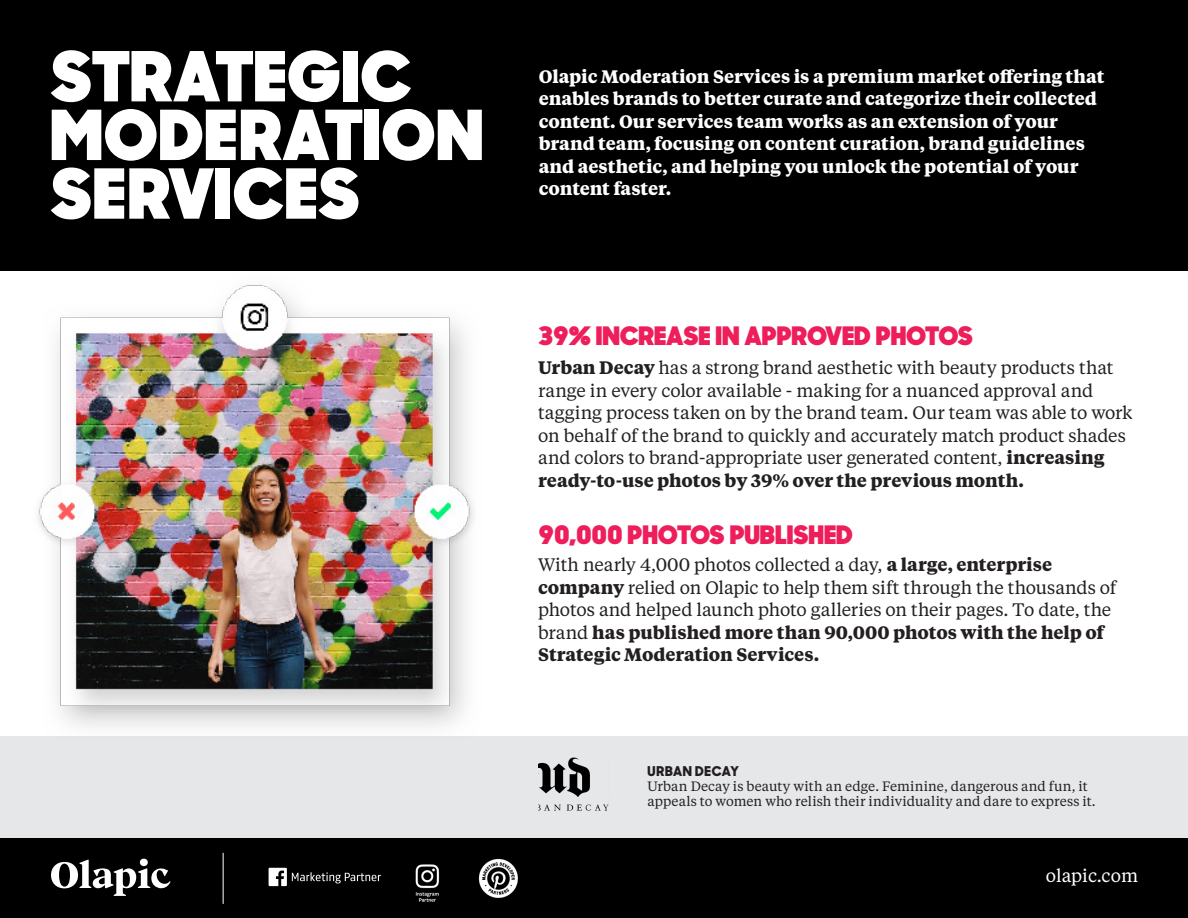
<style>
.page{position:relative;width:1188px;height:918px;background:#fff}
.page>*{position:absolute;margin:0;border:0;box-sizing:border-box;transform-origin:0 0}
.Sharp_X-Large{font:900 69px/58.7px "Sharp Sans No 1";letter-spacing:.03em;color:#fff}
.t1{font:900 25.5px "Sharp Sans No 1";letter-spacing:.02em;color:#ee1e5b}
.t2{font:18px/22.5px "Tiempos Text";letter-spacing:-.01em;color:#231f20}
.t3{font:700 18px/22.5px "Tiempos Text";letter-spacing:-.005em;color:#fff}
.t4{font:18px "Tiempos Text";color:#fff}
.t5{font:13.5px/15px "Tiempos Text";letter-spacing:.01em;color:#231f20}
.t6{font:800 13.5px "Sharp Sans No 1";letter-spacing:.045em;color:#231f20}
.s1{font-weight:700}
</style>
<div class="page">
<div style="left:0;top:737px;width:1188px;height:102px;background:#e6e7e9"></div>
<div style="left:0;top:0;width:1188px;height:270px;background:#000001"></div>
<div style="left:0;top:839px;width:1188px;height:79px;background:#000001"></div>
<svg style="left:51px;top:858px;width:120px;height:38px"></svg>
<img style="left:478px;top:858px;width:40px;height:40px">
<img style="left:415px;top:864px;width:25px;height:38px">
<svg style="left:269px;top:868px;width:112px;height:18px"></svg>
<hr style="left:223px;top:853px;width:1px;height:51px;background:#fff">
<img style="left:33px;top:270px;width:449px;height:467px">
<img style="left:538px;top:757px;width:71px;height:54px">
<p class="Sharp_X-Large" style="left:51px;top:45px;width:433px">STRATEGIC<br>MODERATION<br>SERVICES</p>
<p class="t3" style="left:539px;top:64px;width:567px">Olapic Moderation Services is a premium market offering that enables brands to better curate and categorize their collected content. Our services team works as an extension of your brand team, focusing on content curation, brand guidelines and aesthetic, and helping you unlock the potential of your content faster.</p>
<p class="t1" style="left:538px;top:317px;width:436px">39% INCREASE IN APPROVED PHOTOS</p>
<p class="t2" style="left:538px;top:356px;width:596px"><span class="s1">Urban Decay</span> has a strong brand aesthetic with beauty products that range in every color available - making for a nuanced approval and tagging process taken on by the brand team. Our team was able to work on behalf of the brand to quickly and accurately match product shades and colors to brand-appropriate user generated content, <span class="s1">increasing ready-to-use photos by 39% over the previous month.</span></p>
<p class="t1" style="left:539px;top:517px;width:315px">90,000 PHOTOS PUBLISHED</p>
<p class="t2" style="left:538px;top:553px;width:580px">With nearly 4,000 photos collected a day, <span class="s1">a large, enterprise company</span> relied on Olapic to help them sift through the thousands of photos and helped launch photo galleries on their pages. To date, the brand <span class="s1">has published more than 90,000 photos with the help of Strategic Moderation Services.</span></p>
<p class="t6" style="left:648px;top:762px;width:93px">URBAN DECAY</p>
<p class="t5" style="left:648px;top:779px;width:450px">Urban Decay is beauty with an edge. Feminine, dangerous and fun, it appeals to women who relish their individuality and dare to express it.</p>
<p class="t4" style="left:1046px;top:863px;width:94px">olapic.com</p>
</div>
